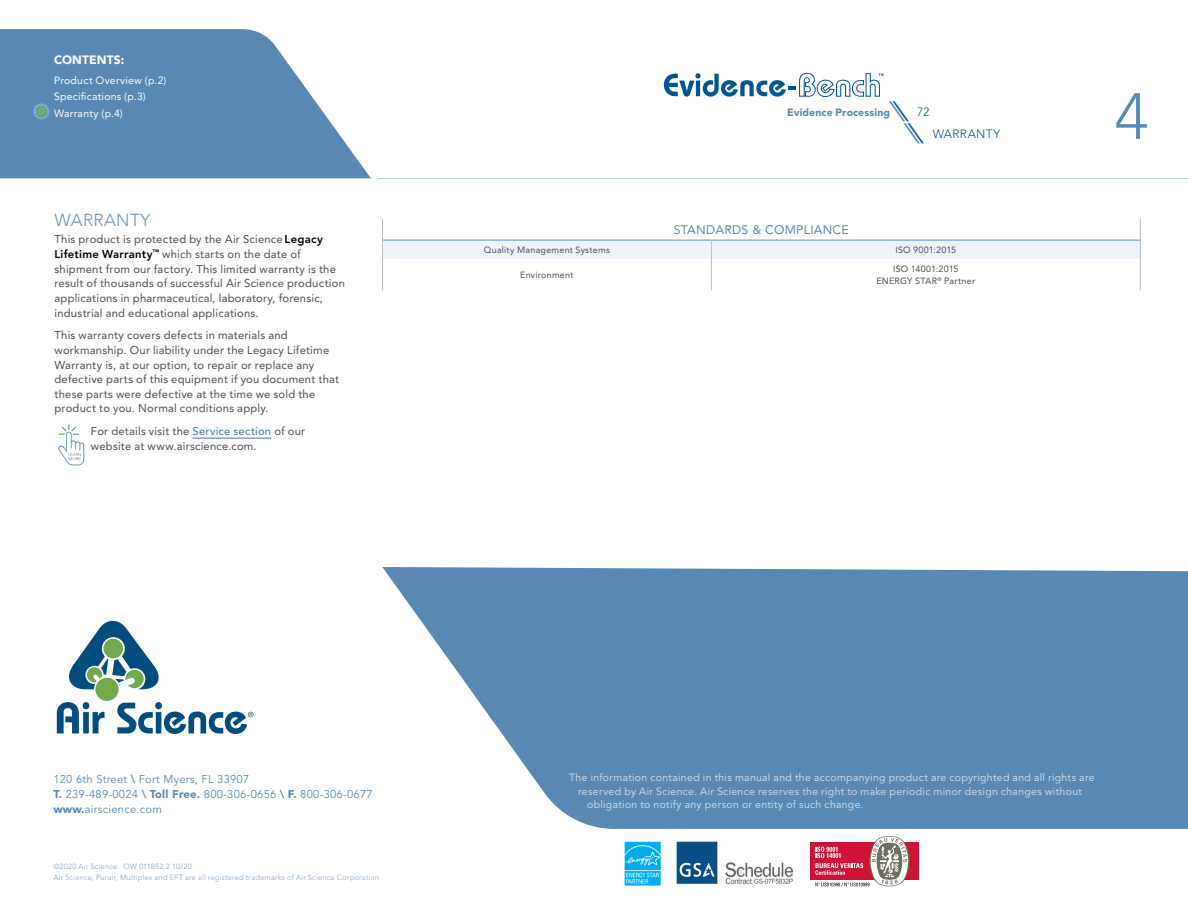
<style>
.page{position:relative;width:1188px;height:918px;background:#fff}
.page>*{position:absolute;margin:0;border:0;box-sizing:border-box;transform-origin:0 0}
.t1{font:300 64.5px "Avenir LT Std";color:#5889b4}
.t2{font:300 17.25px "Avenir LT Std";letter-spacing:.02em;color:#6d94ba}
.t3{font:12.3px "Avenir LT Std";letter-spacing:.02em;color:#5889b4}
.t4{font:300 12px/21.9px "Avenir LT Std";letter-spacing:.025em;color:#005695}
.t5{font:900 12px "Avenir LT Std";letter-spacing:.01em;color:#fff}
.t6{font:11.25px/14.7px "Avenir LT Std";letter-spacing:.02em;color:#4d4d4f}
.t7{font:11.25px/15px "Avenir LT Std";letter-spacing:.02em;color:#5889b4}
.t8{font:10.5px "Avenir LT Std";letter-spacing:.03em;color:#d9e1ea}
.t9{font:10.5px/16.5px "Avenir LT Std";letter-spacing:.02em;color:#fff}
.t10{font:900 10.5px "Avenir LT Std";letter-spacing:.01em;color:#5889b4}
.t11{font:9px/12.3px "Avenir LT Std";letter-spacing:.025em;color:#4d4d4f;text-align:center}
.t12{font:7.5px/10.5px "Avenir LT Std";letter-spacing:.025em;color:#90aac6}
.s1{font-weight:800;color:#000}
.s2{color:#456da9}
.s3{font-family:"ITC Avant Garde Std";font-weight:400;font-style:italic;font-size:24px;color:#5889b4}
.s4{font-family:"ITC Avant Garde Std";font-weight:400;font-style:italic;font-size:24px}
.s5{font-weight:800}
.s6{font-weight:900}
</style>
<div class="page">
<svg style="left:0;top:29px;width:371px;height:149px;background:#709abf"></svg>
<hr style="left:378px;top:178px;width:810px;height:1px;background:#5889b4">
<svg style="left:33px;top:103px;width:17px;height:17px"></svg>
<div style="left:36px;top:106px;width:11px;height:11px;background:#65b460;border-radius:50%"></div>
<div style="left:36px;top:106px;width:11px;height:11px;border:1px solid #5889b4;border-radius:50%"></div>
<hr style="left:193px;top:438px;width:78px;height:1px;background:#456da9">
<svg style="left:58px;top:424px;width:26px;height:41px"></svg>
<img style="left:625px;top:842px;width:36px;height:43px">
<img style="left:676px;top:842px;width:117px;height:43px">
<div style="left:810px;top:843px;width:109px;height:37px;background:#ce1337"></div>
<svg style="left:815px;top:836px;width:95px;height:51px"></svg>
<svg style="left:382px;top:567px;width:806px;height:262px;background:#6f99be"></svg>
<svg style="left:57px;top:702px;width:48px;height:31px"></svg>
<svg style="left:117px;top:702px;width:136px;height:32px"></svg>
<svg style="left:69px;top:621px;width:90px;height:69px"></svg>
<div style="left:103px;top:639px;width:20px;height:20px;background:#72a94e;border-radius:50%"></div>
<div style="left:95px;top:677px;width:24px;height:24px;background:#72a94e;border-radius:50%"></div>
<svg style="left:664px;top:73px;width:220px;height:24px"></svg>
<svg style="left:382px;top:219px;width:759px;height:40px"></svg>
<hr style="left:382px;top:259px;width:1px;height:31px;background:#bcbec0">
<hr style="left:711px;top:259px;width:1px;height:31px;background:#bcbec0">
<hr style="left:1140px;top:259px;width:1px;height:31px;background:#bcbec0">
<p class="t5" style="left:54px;top:53px;width:72px">CONTENTS:</p>
<p class="t9" style="left:54px;top:72px;width:114px">Product Overview (p.2)<br>Specifications (p.3)<br>Warranty (p.4)</p>
<h2 class="t2" style="left:55px;top:210px;width:97px">WARRANTY</h2>
<p class="t6" style="left:55px;top:232px;width:292px">This product is protected by the Air Science <span class="s1">Legacy Lifetime Warranty</span><sup>™</sup> which starts on the date of shipment from our factory. This limited warranty is the result of thousands of successful Air Science production applications in pharmaceutical, laboratory, forensic, industrial and educational applications.</p>
<p class="t6" style="left:55px;top:328px;width:286px">This warranty covers defects in materials and workmanship. Our liability under the Legacy Lifetime Warranty is, at our option, to repair or replace any defective parts of this equipment if you document that these parts were defective at the time we sold the product to you. Normal conditions apply.</p>
<p class="t6" style="left:91px;top:424px;width:216px">For details visit the <span class="s2">Service section</span> of our website at www.airscience.com.</p>
<p class="t10" style="left:787px;top:106px;width:104px">Evidence Processing</p>
<p class="t4" style="left:908px;top:101px;width:94px;text-indent:-15px"><span class="s3">\</span><span class="s4">\</span>72 <span class="s3">\</span><span class="s4">\</span>WARRANTY</p>
<p class="t3" style="left:674px;top:223px;width:177px">STANDARDS &amp; COMPLIANCE</p>
<p class="t11" style="left:484px;top:244px;width:127px">Quality Management Systems</p>
<p class="t11" style="left:896px;top:244px;width:62px">ISO 9001:2015</p>
<p class="t11" style="left:520px;top:269px;width:55px">Environment</p>
<p class="t11" style="left:876px;top:263px;width:100px">ISO 14001:2015<br>ENERGY STAR<sup>®</sup> Partner</p>
<h1 class="t1" style="left:1115px;top:79px;width:35px">4</h1>
<p class="t7" style="left:53px;top:772px;width:321px">120 6th Street <span class="s5">\</span> Fort Myers, FL 33907<br><span class="s6">T.</span> 239-489-0024 <span class="s5">\</span> <span class="s6">Toll Free.</span> 800-306-0656 <span class="s5">\</span> <span class="s6">F.</span> 800-306-0677 <span class="s6">www.</span>airscience.com</p>
<p class="t12" style="left:53px;top:862px;width:328px">©2020 Air Science OW 011852.2 10/20<br>Air Science, Purair, Multiplex and EFT are all registered trademarks of Air Science Corporation</p>
<p class="t8" style="left:569px;top:771px;width:527px">The information contained in this manual and the accompanying product are copyrighted and all rights are</p>
<p class="t8" style="left:578px;top:785px;width:505px">reserved by Air Science. Air Science reserves the right to make periodic minor design changes without</p>
<p class="t8" style="left:587px;top:798px;width:278px">obligation to notify any person or entity of such change.</p>
</div>
